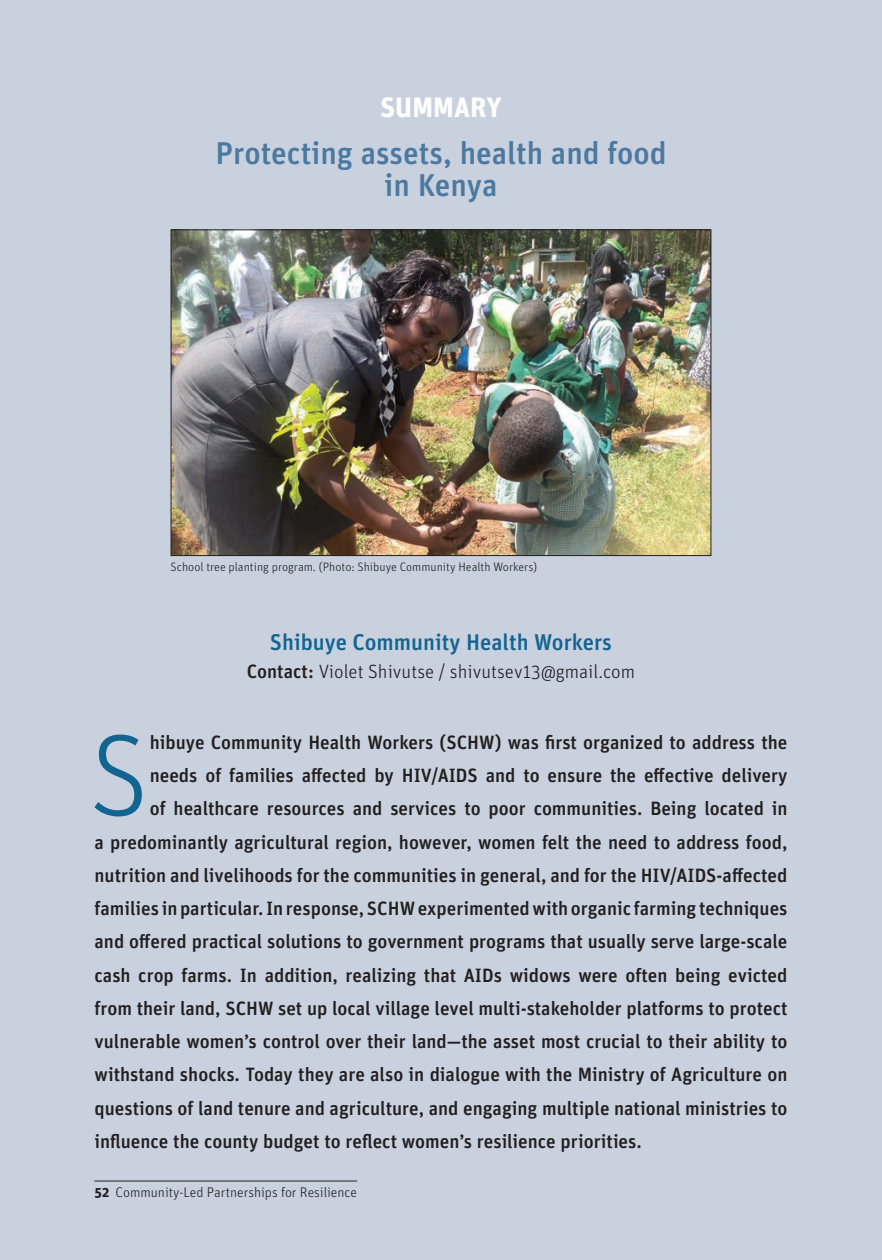
<style>
.page{position:relative;width:882px;height:1260px;background:#c9d1df}
.page>*{position:absolute;margin:0;border:0;box-sizing:border-box;transform-origin:0 0}
.t1{font:300 116.02px "Unit";color:#136591}
.t2{font:500 31.5px/31.5px "Unit";color:#4b79a0;text-align:center}
.t3{font:700 28px "Unit";color:#fff}
.t4{font:500 22.75px "Unit";color:#136591}
.t5{font:500 19.25px "Unit";color:#231f20}
.t6{font:300 19.25px "Unit";color:#231f20}
.t7{font:300 14px "Unit";color:#231f20}
.t8{font:300 12.25px "Unit";color:#231f20}
.s1{font-weight:500}
.s2{font-weight:700}
</style>
<div class="page">
<hr style="left:94px;top:1181px;width:263px;height:1px;background:#231f20">
<img style="left:173px;top:231px;width:536px;height:323px">
<h3 class="t3" style="left:380px;top:90px;width:123px">SUMMARY</h3>
<h2 class="t2" style="left:215px;top:137px;width:453px">Protecting assets, health and food in Kenya</h2>
<p class="t8" style="left:171px;top:559px;width:368px">School tree planting program. (Photo: Shibuye Community Health Workers)</p>
<p class="t4" style="left:270px;top:628px;width:344px">Shibuye Community Health Workers</p>
<p class="t6" style="left:247px;top:659px;width:390px"><span class="s1">Contact:</span> Violet Shivutse / shivutsev13@gmail.com</p>
<h1 class="t1" style="left:90px;top:703px;width:61px">S</h1>
<p class="t5" style="left:150px;top:730px;width:639px">hibuye Community Health Workers (SCHW) was first organized to address the</p>
<p class="t5" style="left:150px;top:763px;width:639px">needs of families affected by HIV/AIDS and to ensure the effective delivery</p>
<p class="t5" style="left:150px;top:797px;width:639px">of healthcare resources and services to poor communities. Being located in</p>
<p class="t5" style="left:95px;top:830px;width:695px">a predominantly agricultural region, however, women felt the need to address food,</p>
<p class="t5" style="left:95px;top:863px;width:695px">nutrition and livelihoods for the communities in general, and for the HIV/AIDS-affected</p>
<p class="t5" style="left:95px;top:896px;width:695px">families in particular. In response, SCHW experimented with organic farming techniques</p>
<p class="t5" style="left:95px;top:930px;width:694px">and offered practical solutions to government programs that usually serve large-scale</p>
<p class="t5" style="left:95px;top:963px;width:694px">cash crop farms. In addition, realizing that AIDs widows were often being evicted</p>
<p class="t5" style="left:95px;top:996px;width:695px">from their land, SCHW set up local village level multi-stakeholder platforms to protect</p>
<p class="t5" style="left:95px;top:1029px;width:695px">vulnerable women’s control over their land—the asset most crucial to their ability to</p>
<p class="t5" style="left:95px;top:1063px;width:695px">withstand shocks. Today they are also in dialogue with the Ministry of Agriculture on</p>
<p class="t5" style="left:95px;top:1096px;width:695px">questions of land tenure and agriculture, and engaging multiple national ministries to</p>
<p class="t5" style="left:95px;top:1129px;width:549px">influence the county budget to reflect women’s resilience priorities.</p>
<p class="t7" style="left:94px;top:1183px;width:264px"><span class="s2">52</span> Community-Led Partnerships for Resilience</p>
</div>
